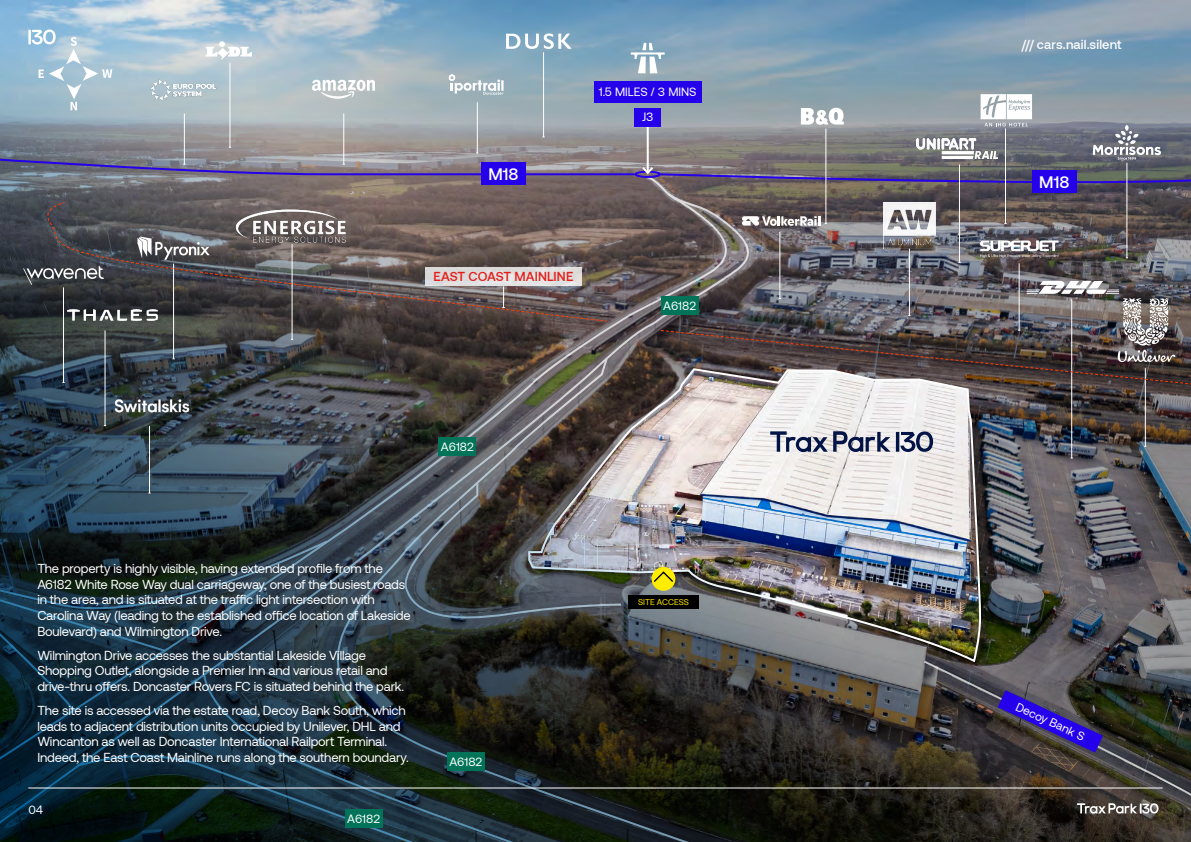
<style>
.page{position:relative;width:1191px;height:842px;background:#fff}
.page>*{position:absolute;margin:0;border:0;box-sizing:border-box;transform-origin:0 0}
.t1{font:500 16.6px "Aeonik";color:#fff}
.t2{font:13px/15.6px "Aeonik";letter-spacing:-.015em;color:#fff}
.t3{font:500 13px "Aeonik";letter-spacing:.005em;color:#fff}
.t4{font:500 13px "Aeonik";color:#e41f1a}
.t5{font:12px "Aeonik";color:#fff}
.t6{font:8.4px "Aeonik";color:#ffe900}
</style>
<div class="page">
<img style="left:0;top:0;width:1191px;height:842px">
<div style="left:438px;top:437px;width:38px;height:19px;background:#007359"></div>
<div style="left:345px;top:809px;width:37px;height:19px;background:#007359"></div>
<div style="left:447px;top:753px;width:38px;height:18px;background:#007359"></div>
<div style="left:1032px;top:171px;width:44px;height:22px;background:#2400eb"></div>
<img style="left:91px;top:386px;width:121px;height:43px">
<img style="left:883px;top:202px;width:52px;height:47px">
<img style="left:980px;top:239px;width:90px;height:19px">
<hr style="left:149px;top:426px;width:1px;height:67px;background:#fff">
<hr style="left:909px;top:249px;width:1px;height:66px;background:#fff">
<hr style="left:1019px;top:263px;width:1px;height:67px;background:#fff">
<hr style="left:1071px;top:299px;width:1px;height:159px;background:#fff">
<div style="left:628px;top:596px;width:70px;height:13px;background:#000"></div>
<div style="left:651px;top:567px;width:24px;height:24px;background:#ffed00;border-radius:50%"></div>
<svg style="left:652px;top:570px;width:22px;height:13px"></svg>
<hr style="left:28px;top:788px;width:1134px;height:1px;background:#fff">
<hr style="left:1145px;top:368px;width:1px;height:78px;background:#fff">
<svg style="left:770px;top:431px;width:57px;height:21px"></svg>
<svg style="left:833px;top:431px;width:57px;height:21px"></svg>
<hr style="left:896px;top:432px;width:3px;height:20px;background:#021345">
<svg style="left:900px;top:431px;width:33px;height:21px"></svg>
<hr style="left:292px;top:244px;width:1px;height:95px;background:#fff">
<hr style="left:1126px;top:163px;width:1px;height:95px;background:#fff">
<hr style="left:1005px;top:128px;width:1px;height:96px;background:#fff">
<hr style="left:825px;top:128px;width:1px;height:96px;background:#fff">
<svg style="left:742px;top:216px;width:85px;height:10px"></svg>
<hr style="left:959px;top:164px;width:1px;height:99px;background:#fff">
<hr style="left:779px;top:232px;width:1px;height:67px;background:#fff">
<hr style="left:173px;top:264px;width:1px;height:95px;background:#fff">
<hr style="left:63px;top:287px;width:1px;height:95px;background:#fff">
<hr style="left:105px;top:330px;width:1px;height:96px;background:#fff">
<svg style="left:23px;top:202px;width:26px;height:120px;background:#393d44"></svg>
<svg style="left:49px;top:202px;width:559px;height:120px;background:#655d5d"></svg>
<img style="left:659px;top:281px;width:532px;height:106px">
<svg style="left:922px;top:660px;width:269px;height:154px;background:#3f3a41"></svg>
<svg style="left:0;top:29px;width:1191px;height:158px;background:#8c98aa"></svg>
<p class="t1" style="left:488px;top:165px;width:32px">M18</p>
<p class="t5" style="left:599px;top:85px;width:99px">1.5 MILES / 3 MINS</p>
<p class="t5" style="left:642px;top:111px;width:13px">J3</p>
<p class="t4" style="left:433px;top:269px;width:141px">EAST COAST MAINLINE</p>
<p class="t5" style="left:663px;top:299px;width:35px">A6182</p>
<p class="t5" style="left:441px;top:440px;width:35px">A6182</p>
<p class="t2" style="left:37px;top:561px;width:375px">The property is highly visible, having extended profile from the A6182 White Rose Way dual carriageway, one of the busiest roads in the area, and is situated at the traffic light intersection with Carolina Way (leading to the established office location of Lakeside Boulevard) and Wilmington Drive.</p>
<p class="t2" style="left:37px;top:647px;width:368px">Wilmington Drive accesses the substantial Lakeside Village<br>Shopping Outlet, alongside a Premier Inn and various retail and drive-thru offers. Doncaster Rovers FC is situated behind the park.</p>
<p class="t2" style="left:37px;top:703px;width:373px">The site is accessed via the estate road, Decoy Bank South, which leads to adjacent distribution units occupied by Unilever, DHL and Wincanton as well as Doncaster International Railport Terminal.<br>Indeed, the East Coast Mainline runs along the southern boundary.</p>
<p class="t5" style="left:28px;top:803px;width:16px">04</p>
<p class="t5" style="left:347px;top:812px;width:35px">A6182</p>
<p class="t5" style="left:449px;top:755px;width:35px">A6182</p>
<p class="t6" style="left:638px;top:597px;width:52px">SITE ACCESS</p>
<p class="t3" style="left:1022px;top:37px;width:101px">/// cars.nail.silent</p>
<p class="t1" style="left:1039px;top:172px;width:32px">M18</p>
<p class="t5" style="left:1019px;top:700px;width:76px;rotate:25deg">Decoy Bank S</p>
</div>
